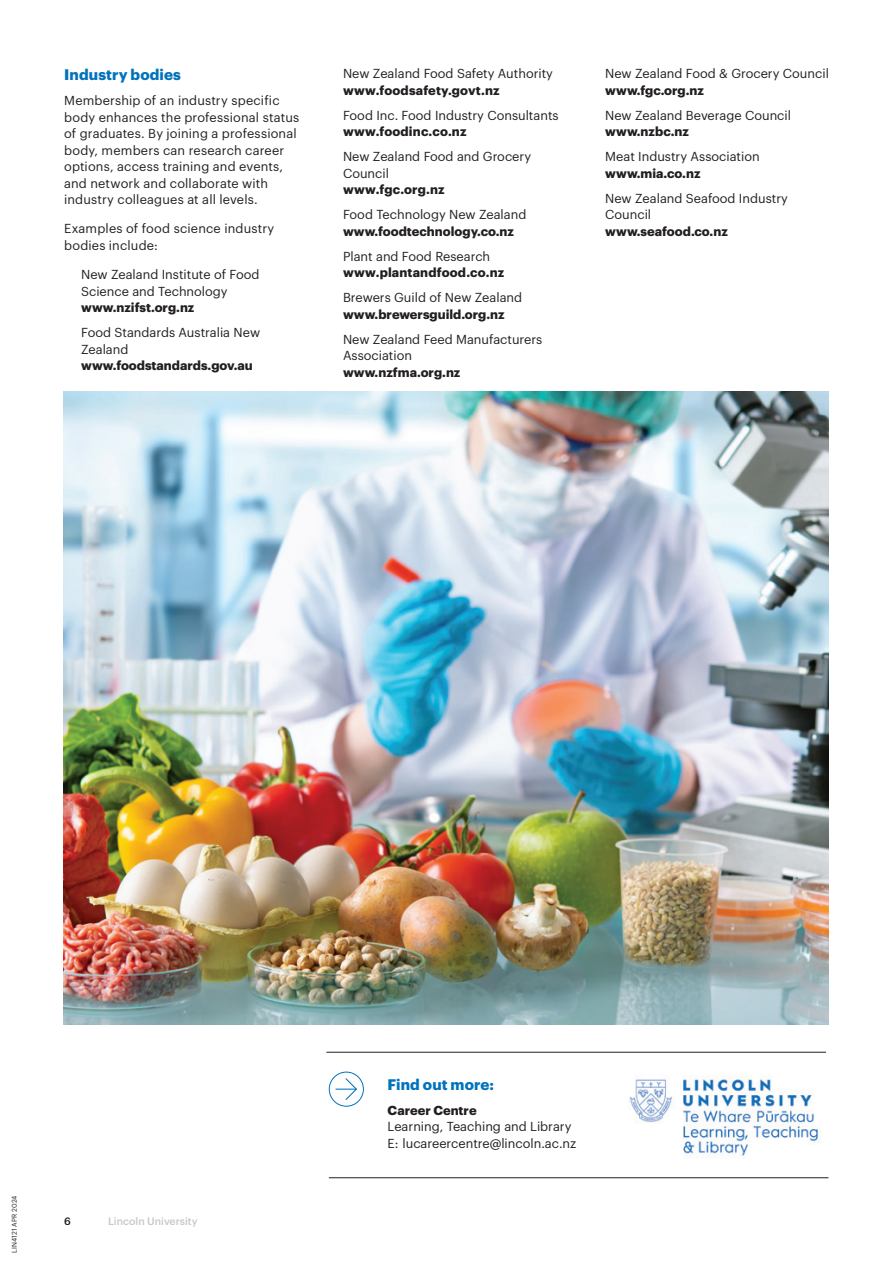
<style>
.page{position:relative;width:893px;height:1263px;background:#fff}
.page>*{position:absolute;margin:0;border:0;box-sizing:border-box;transform-origin:0 0}
.t1{font:700 15px "Graphik";letter-spacing:.01em;color:#0072bc}
.t2{font:12.75px/16.5px "Graphik";color:#231f20}
.t3{font:700 12.75px "Graphik";color:#231f20}
.t4{font:500 10.5px "Graphik";color:#c7c8ca}
.t5{font:500 10.5px "Graphik";color:#231f20}
.t6{font:6.75px "Graphik";letter-spacing:.02em;color:#231f20}
</style>
<div class="page">
<hr style="left:326px;top:1052px;width:500px;height:1px;background:#231f20">
<img style="left:628px;top:1076px;width:192px;height:81px">
<div style="left:329px;top:1072px;width:35px;height:35px;border:1px solid #0072bc;border-radius:50%"></div>
<hr style="left:336px;top:1088px;width:21px;height:2px;background:#0072bc">
<svg style="left:344px;top:1077px;width:14px;height:23px"></svg>
<hr style="left:329px;top:1177px;width:499px;height:1px;background:#231f20">
<img style="left:64px;top:391px;width:765px;height:634px">
<p class="t1" style="left:64px;top:63px;width:118px">Industry bodies</p>
<p class="t2" style="left:64px;top:91px;width:237px">Membership of an industry specific body enhances the professional status of graduates. By joining a professional body, members can research career options, access training and events, and network and collaborate with industry colleagues at all levels.</p>
<p class="t2" style="left:64px;top:220px;width:212px">Examples of food science industry bodies include:</p>
<p class="t2" style="left:81px;top:265px;width:180px">New Zealand Institute of Food<br>Science and Technology</p>
<p class="t3" style="left:81px;top:298px;width:115px">www.nzifst.org.nz</p>
<p class="t2" style="left:81px;top:323px;width:180px">Food Standards Australia New<br>Zealand</p>
<p class="t3" style="left:81px;top:356px;width:173px">www.foodstandards.gov.au</p>
<p class="t2" style="left:343px;top:64px;width:212px">New Zealand Food Safety Authority</p>
<p class="t3" style="left:343px;top:80px;width:158px">www.foodsafety.govt.nz</p>
<p class="t2" style="left:343px;top:106px;width:217px">Food Inc. Food Industry Consultants</p>
<p class="t3" style="left:343px;top:122px;width:125px">www.foodinc.co.nz</p>
<p class="t2" style="left:343px;top:147px;width:190px">New Zealand Food and Grocery<br>Council</p>
<p class="t3" style="left:343px;top:180px;width:103px">www.fgc.org.nz</p>
<p class="t2" style="left:343px;top:205px;width:185px">Food Technology New Zealand</p>
<p class="t3" style="left:343px;top:221px;width:173px">www.foodtechnology.co.nz</p>
<p class="t2" style="left:343px;top:247px;width:149px">Plant and Food Research</p>
<p class="t3" style="left:343px;top:263px;width:163px">www.plantandfood.co.nz</p>
<p class="t2" style="left:343px;top:288px;width:181px">Brewers Guild of New Zealand</p>
<p class="t3" style="left:343px;top:304px;width:163px">www.brewersguild.org.nz</p>
<p class="t2" style="left:343px;top:330px;width:201px">New Zealand Feed Manufacturers<br>Association</p>
<p class="t3" style="left:343px;top:362px;width:119px">www.nzfma.org.nz</p>
<p class="t2" style="left:605px;top:64px;width:225px">New Zealand Food &amp; Grocery Council</p>
<p class="t3" style="left:605px;top:80px;width:100px">www.fgc.org.nz</p>
<p class="t2" style="left:605px;top:106px;width:187px">New Zealand Beverage Council</p>
<p class="t3" style="left:605px;top:122px;width:85px">www.nzbc.nz</p>
<p class="t2" style="left:605px;top:147px;width:156px">Meat Industry Association</p>
<p class="t3" style="left:605px;top:163px;width:97px">www.mia.co.nz</p>
<p class="t2" style="left:605px;top:189px;width:184px">New Zealand Seafood Industry<br>Council</p>
<p class="t3" style="left:605px;top:221px;width:124px">www.seafood.co.nz</p>
<p class="t6" style="left:9px;top:1253px;width:59px;rotate:-90deg">LIN4121 APR 2024</p>
<p class="t5" style="left:64px;top:1213px;width:8px">6</p>
<p class="t4" style="left:108px;top:1213px;width:91px">Lincoln University</p>
<p class="t1" style="left:388px;top:1073px;width:108px">Find out more:</p>
<p class="t3" style="left:388px;top:1100px;width:90px">Career Centre</p>
<p class="t2" style="left:388px;top:1117px;width:190px">Learning, Teaching and Library<br>E: lucareercentre@lincoln.ac.nz</p>
</div>
